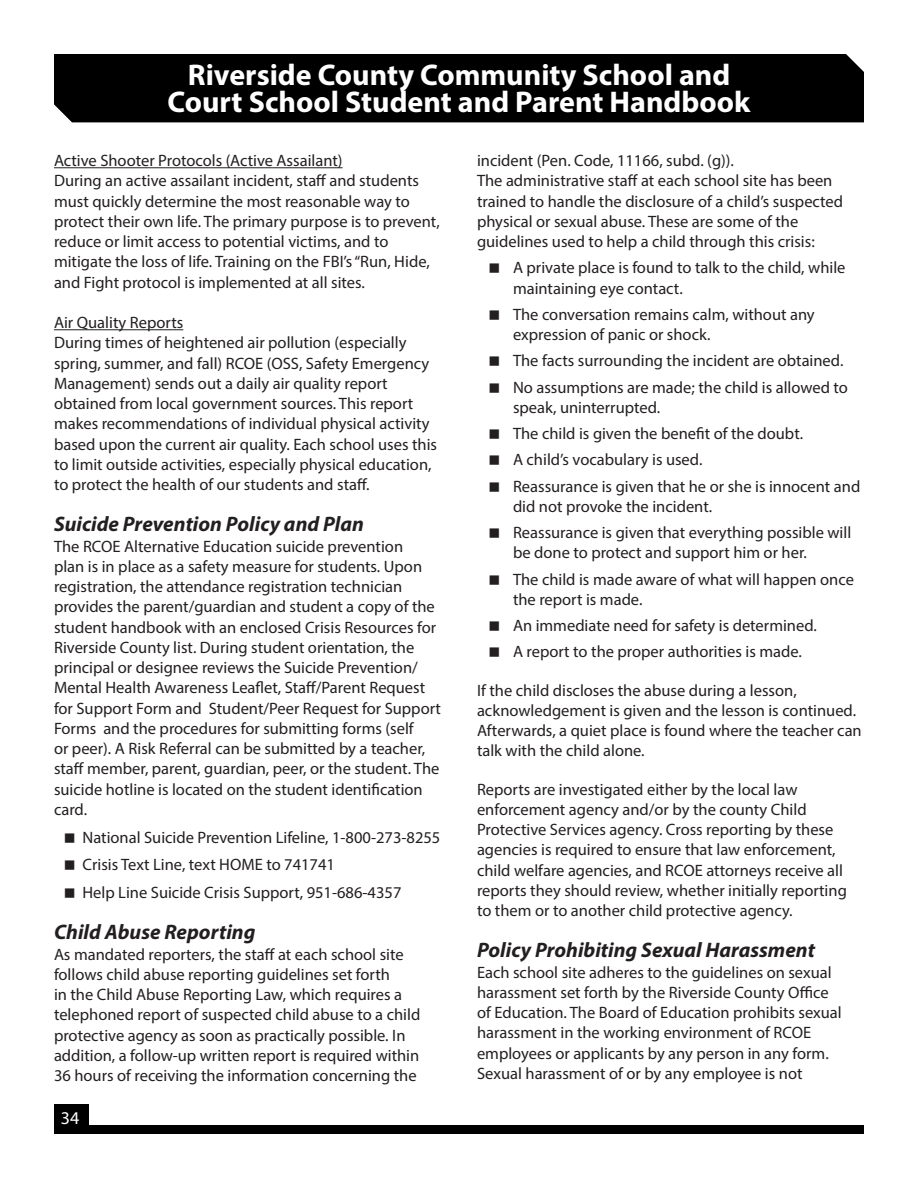
<style>
.page{position:relative;width:918px;height:1188px;background:#fff}
.page>*{position:absolute;margin:0;border:0;box-sizing:border-box;transform-origin:0 0}
.t1{font:700 30px/27px "Myriad Pro";color:#fff;text-align:center}
.t2{font:italic 700 21px "Myriad Pro";color:#231f20}
.t3{font:18px "Myriad Pro";color:#fff}
.t4{font:16.5px/20.2px "Myriad Pro";color:#231f20}
</style>
<div class="page">
<div style="left:54px;top:1125px;width:810px;height:9px;background:#000"></div>
<div style="left:54px;top:1104px;width:34px;height:30px;background:#000"></div>
<div style="left:54px;top:54px;width:810px;height:68px;background:#000"></div>
<hr style="left:54px;top:167px;width:289px;height:1px;background:#231f20">
<hr style="left:54px;top:329px;width:129px;height:1px;background:#231f20">
<h1 class="t1" style="left:168px;top:60px;width:584px">Riverside County Community School and<br>Court School Student and Parent Handbook</h1>
<p class="t4" style="left:54px;top:150px;width:290px">Active Shooter Protocols (Active Assailant)</p>
<p class="t4" style="left:54px;top:170px;width:387px">During an active assailant incident, staff and students must quickly determine the most reasonable way to protect their own life. The primary purpose is to prevent, reduce or limit access to potential victims, and to mitigate the loss of life. Training on the FBI’s “Run, Hide, and Fight protocol is implemented at all sites.</p>
<p class="t4" style="left:54px;top:312px;width:131px">Air Quality Reports</p>
<p class="t4" style="left:54px;top:332px;width:385px">During times of heightened air pollution (especially spring, summer, and fall) RCOE (OSS, Safety Emergency Management) sends out a daily air quality report obtained from local government sources. This report makes recommendations of individual physical activity based upon the current air quality. Each school uses this to limit outside activities, especially physical education, to protect the health of our students and staff.</p>
<p class="t2" style="left:54px;top:511px;width:312px">Suicide Prevention Policy and Plan</p>
<p class="t4" style="left:54px;top:536px;width:388px">The RCOE Alternative Education suicide prevention<br>plan is in place as a safety measure for students. Upon registration, the attendance registration technician provides the parent/guardian and student a copy of the student handbook with an enclosed Crisis Resources for Riverside County list. During student orientation, the principal or designee reviews the Suicide Prevention/ Mental Health Awareness Leaflet, Staff/Parent Request for Support Form and Student/Peer Request for Support Forms and the procedures for submitting forms (self<br>or peer). A Risk Referral can be submitted by a teacher, staff member, parent, guardian, peer, or the student. The suicide hotline is located on the student identification card.</p>
<p class="t4" style="left:82px;top:827px;width:359px">National Suicide Prevention Lifeline, 1-800-273-8255</p>
<p class="t4" style="left:82px;top:854px;width:254px">Crisis Text Line, text HOME to 741741</p>
<p class="t4" style="left:82px;top:882px;width:321px">Help Line Suicide Crisis Support, 951-686-4357</p>
<p class="t2" style="left:54px;top:919px;width:203px">Child Abuse Reporting</p>
<p class="t4" style="left:54px;top:944px;width:368px">As mandated reporters, the staff at each school site follows child abuse reporting guidelines set forth<br>in the Child Abuse Reporting Law, which requires a telephoned report of suspected child abuse to a child protective agency as soon as practically possible. In addition, a follow-up written report is required within 36 hours of receiving the information concerning the</p>
<p class="t3" style="left:61px;top:1107px;width:20px">34</p>
<p class="t4" style="left:477px;top:150px;width:259px">incident (Pen. Code, 11166, subd. (g)).</p>
<p class="t4" style="left:477px;top:170px;width:368px">The administrative staff at each school site has been trained to handle the disclosure of a child’s suspected physical or sexual abuse. These are some of the guidelines used to help a child through this crisis:</p>
<p class="t4" style="left:513px;top:257px;width:334px">A private place is found to talk to the child, while maintaining eye contact.</p>
<p class="t4" style="left:513px;top:304px;width:303px">The conversation remains calm, without any expression of panic or shock.</p>
<p class="t4" style="left:513px;top:350px;width:332px">The facts surrounding the incident are obtained.</p>
<p class="t4" style="left:513px;top:377px;width:336px">No assumptions are made; the child is allowed to speak, uninterrupted.</p>
<p class="t4" style="left:513px;top:423px;width:292px">The child is given the benefit of the doubt.</p>
<p class="t4" style="left:513px;top:449px;width:191px">A child’s vocabulary is used.</p>
<p class="t4" style="left:513px;top:476px;width:349px">Reassurance is given that he or she is innocent and did not provoke the incident.</p>
<p class="t4" style="left:513px;top:522px;width:340px">Reassurance is given that everything possible will be done to protect and support him or her.</p>
<p class="t4" style="left:513px;top:569px;width:343px">The child is made aware of what will happen once the report is made.</p>
<p class="t4" style="left:513px;top:615px;width:305px">An immediate need for safety is determined.</p>
<p class="t4" style="left:513px;top:641px;width:290px">A report to the proper authorities is made.</p>
<p class="t4" style="left:477px;top:680px;width:386px">If the child discloses the abuse during a lesson, acknowledgement is given and the lesson is continued.<br>Afterwards, a quiet place is found where the teacher can talk with the child alone.</p>
<p class="t4" style="left:477px;top:779px;width:371px">Reports are investigated either by the local law enforcement agency and/or by the county Child Protective Services agency. Cross reporting by these agencies is required to ensure that law enforcement, child welfare agencies, and RCOE attorneys receive all reports they should review, whether initially reporting to them or to another child protective agency.</p>
<p class="t2" style="left:477px;top:937px;width:340px">Policy Prohibiting Sexual Harassment</p>
<p class="t4" style="left:477px;top:962px;width:366px">Each school site adheres to the guidelines on sexual harassment set forth by the Riverside County Office of Education. The Board of Education prohibits sexual harassment in the working environment of RCOE employees or applicants by any person in any form.<br>Sexual harassment of or by any employee is not</p>
</div>
